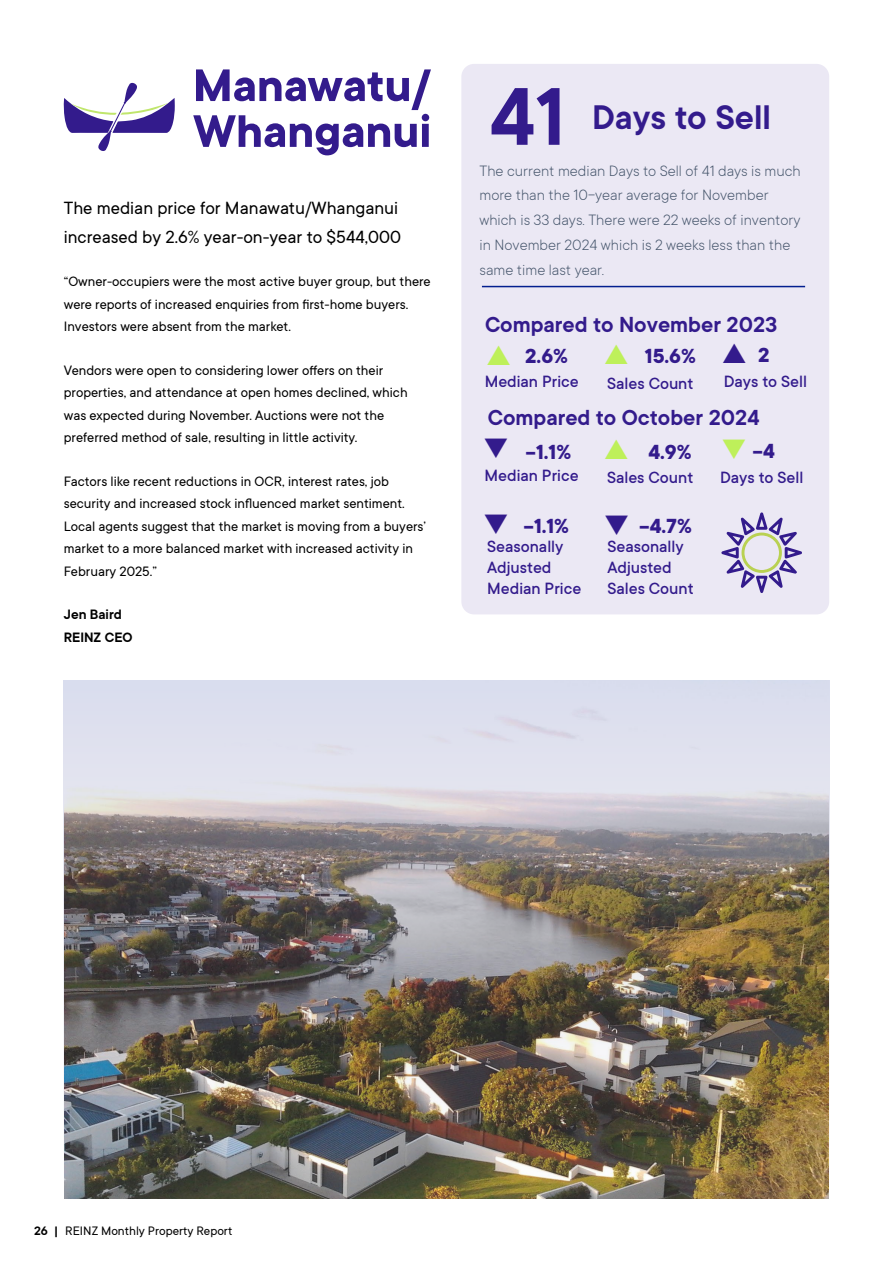
<style>
.page{position:relative;width:893px;height:1263px;background:#fff}
.page>*{position:absolute;margin:0;border:0;box-sizing:border-box;transform-origin:0 0}
.t1{font:600 90px "TT Commons";color:#331b8c}
.t2{font:700 50.1px/45.9px "TT Commons";color:#331b8c}
.t3{font:600 37.65px "TT Commons";color:#331b8c}
.t4{font:600 24px "TT Commons";color:#331b8c}
.t5{font:700 22.5px "TT Commons";color:#331b8c}
.t6{font:19.5px/29.2px "TT Commons";color:#000}
.t7{font:500 18px/21px "TT Commons";color:#331b8c}
.t8{font:300 16.5px/24.8px "TT Commons";color:#44546a}
.t9{font:15px/22.5px "TT Commons";color:#000}
.t10{font:600 15px/22.5px "TT Commons";color:#000}
.t11{font:13.5px "TT Commons";color:#000}
.s1{color:#bef05a}
.s2{font-weight:600}
</style>
<div class="page">
<svg style="left:64px;top:83px;width:111px;height:68px"></svg>
<img style="left:64px;top:680px;width:765px;height:519px">
<div style="left:461px;top:64px;width:368px;height:550px;background:#ebe8f4;border-radius:13px"></div>
<hr style="left:482px;top:286px;width:323px;height:1px;background:#031f8f">
<svg style="left:721px;top:512px;width:81px;height:81px"></svg>
<h2 class="t2" style="left:193px;top:64px;width:240px">Manawatu/<br>Whanganui</h2>
<h3 class="t6" style="left:64px;top:193px;width:339px">The median price for Manawatu/Whanganui increased by 2.6% year-on-year to $544,000</h3>
<p class="t9" style="left:64px;top:271px;width:368px">“Owner-occupiers were the most active buyer group, but there were reports of increased enquiries from first-home buyers.<br>Investors were absent from the market.</p>
<p class="t9" style="left:64px;top:359px;width:345px">Vendors were open to considering lower offers on their properties, and attendance at open homes declined, which was expected during November. Auctions were not the preferred method of sale, resulting in little activity.</p>
<p class="t9" style="left:64px;top:470px;width:364px">Factors like recent reductions in OCR, interest rates, job security and increased stock influenced market sentiment.<br>Local agents suggest that the market is moving from a buyers’ market to a more balanced market with increased activity in February 2025.”</p>
<p class="t10" style="left:64px;top:604px;width:70px">Jen Baird<br>REINZ CEO</p>
<h1 class="t1" style="left:490px;top:67px;width:77px">41</h1>
<p class="t8" style="left:479px;top:158px;width:323px">The current median Days to Sell of 41 days is much more than the 10-year average for November which is 33 days. There were 22 weeks of inventory in November 2024 which is 2 weeks less than the same time last year.</p>
<h3 class="t3" style="left:592px;top:97px;width:180px">Days to Sell</h3>
<h3 class="t4" style="left:485px;top:312px;width:294px">Compared to November 2023</h3>
<p class="t7" style="left:485px;top:371px;width:96px">Median Price</p>
<p class="t7" style="left:607px;top:373px;width:88px">Sales Count</p>
<p class="t7" style="left:724px;top:371px;width:85px">Days to Sell</p>
<h3 class="t5" style="left:525px;top:343px;width:44px">2.6%</h3>
<h3 class="t5" style="left:645px;top:343px;width:53px">15.6%</h3>
<h3 class="t5" style="left:758px;top:342px;width:13px">2</h3>
<h3 class="t4" style="left:488px;top:405px;width:273px">Compared to October 2024</h3>
<h3 class="t5" style="left:483px;top:440px;width:90px">❑ -1.1%</h3>
<h3 class="t5" style="left:648px;top:440px;width:128px">4.9% <span class="s1">❑</span> -4</h3>
<p class="t7" style="left:484px;top:465px;width:96px">Median Price</p>
<p class="t7" style="left:607px;top:467px;width:88px">Sales Count</p>
<p class="t7" style="left:720px;top:467px;width:85px">Days to Sell</p>
<h3 class="t5" style="left:523px;top:513px;width:47px">-1.1%</h3>
<h3 class="t5" style="left:639px;top:513px;width:54px">-4.7%</h3>
<p class="t7" style="left:487px;top:536px;width:96px">Seasonally<br>Adjusted<br>Median Price</p>
<p class="t7" style="left:607px;top:536px;width:88px">Seasonally<br>Adjusted<br>Sales Count</p>
<p class="t11" style="left:34px;top:1224px;width:200px"><span class="s2">26 |</span> REINZ Monthly Property Report</p>
</div>
